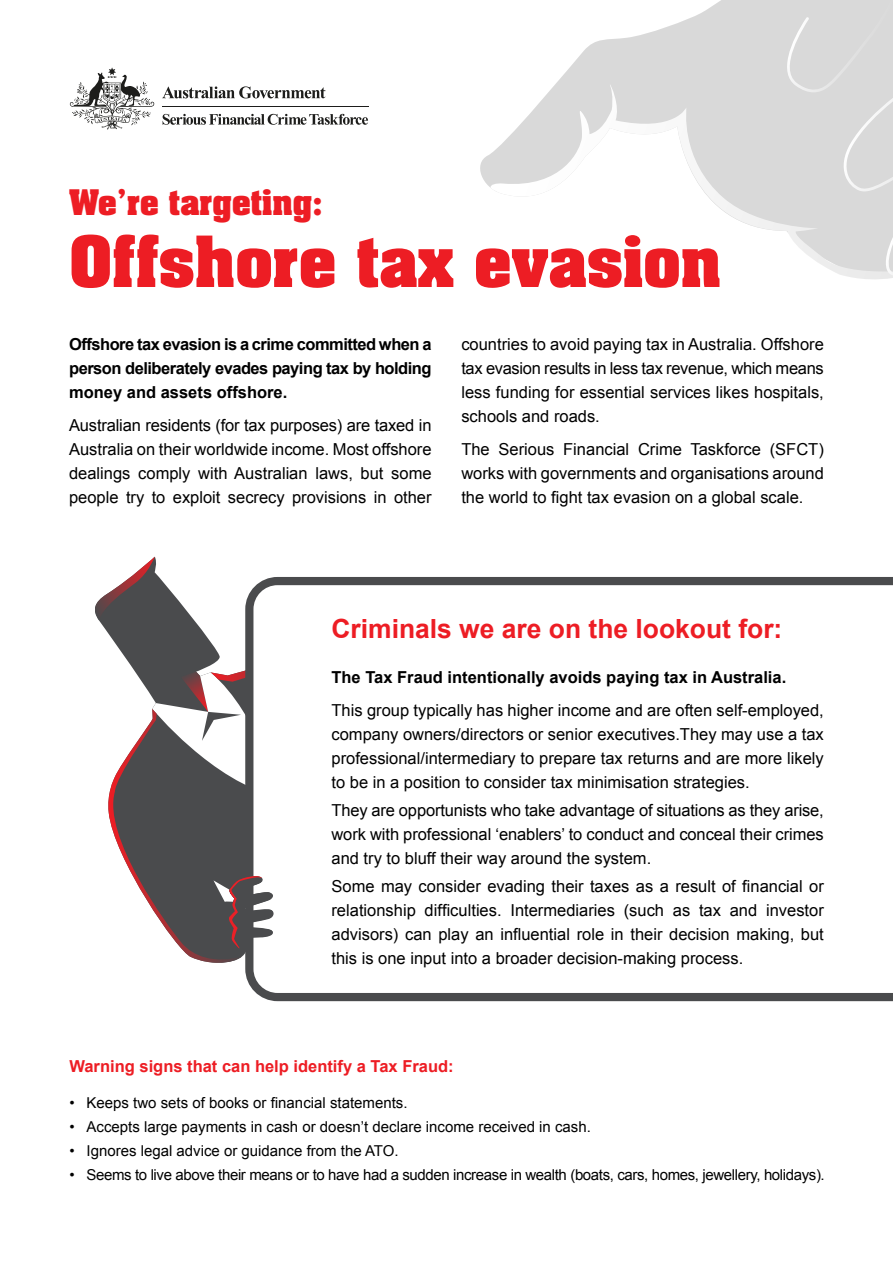
<style>
.page{position:relative;width:893px;height:1263px;background:#fff}
.page>*{position:absolute;margin:0;border:0;box-sizing:border-box;transform-origin:0 0}
.t1{font:700 60px "Aachen";color:#ed1d24}
.t2{font:700 30px "Aachen";color:#ed1d24}
.t3{font:700 26.4px "Arial";color:#ed1d24}
.t4{font:16.5px/24px "Arial";color:#000;text-align:justify}
.t5{font:700 16.5px/24px "Arial";color:#000;text-align:justify}
.t6{font:700 16.5px "Arial";color:#ed1d24}
.t7{font:15px "Arial";color:#000}
.t8{font:15px "Arial";letter-spacing:-.025em;color:#000}
</style>
<div class="page">
<hr style="left:162px;top:106px;width:207px;height:1px;background:#1d1d1b">
<svg style="left:163px;top:114px;width:205px;height:11px"></svg>
<svg style="left:162px;top:86px;width:163px;height:12px"></svg>
<svg style="left:70px;top:67px;width:84px;height:62px"></svg>
<svg style="left:480px;top:0;width:297px;height:187px"></svg>
<svg style="left:490px;top:84px;width:403px;height:195px"></svg>
<svg style="left:884px;top:237px;width:9px;height:38px"></svg>
<div style="left:777px;top:0;width:116px;height:191px;background:#d9d9d9"></div>
<svg style="left:99px;top:557px;width:119px;height:96px;fill:#4a4b4d"></svg>
<svg style="left:95px;top:557px;width:60px;height:64px"></svg>
<svg style="left:245px;top:577px;width:648px;height:424px"></svg>
<svg style="left:108px;top:653px;width:210px;height:312px"></svg>
<h2 class="t2" style="left:69px;top:181px;width:255px">We’re targeting:</h2>
<h1 class="t1" style="left:69px;top:218px;width:654px">Offshore tax evasion</h1>
<p class="t5" style="left:69px;top:333px;width:364px">Offshore tax evasion is a crime committed when a person deliberately evades paying tax by holding money and assets offshore.</p>
<p class="t4" style="left:69px;top:413px;width:364px">Australian residents (for tax purposes) are taxed in Australia on their worldwide income. Most offshore dealings comply with Australian laws, but some people try to exploit secrecy provisions in other</p>
<p class="t4" style="left:461px;top:332px;width:364px">countries to avoid paying tax in Australia. Offshore tax evasion results in less tax revenue, which means less funding for essential services likes hospitals, schools and roads.</p>
<p class="t4" style="left:461px;top:437px;width:364px">The Serious Financial Crime Taskforce (SFCT) works with governments and organisations around the world to fight tax evasion on a global scale.</p>
<h3 class="t3" style="left:331px;top:612px;width:452px">Criminals we are on the lookout for:</h3>
<p class="t5" style="left:331px;top:666px;width:456px">The Tax Fraud intentionally avoids paying tax in Australia.</p>
<p class="t4" style="left:331px;top:698px;width:494px">This group typically has higher income and are often self-employed, company owners/directors or senior executives.They may use a tax professional/intermediary to prepare tax returns and are more likely to be in a position to consider tax minimisation strategies.</p>
<p class="t4" style="left:331px;top:798px;width:494px">They are opportunists who take advantage of situations as they arise, work with professional ‘enablers’ to conduct and conceal their crimes and try to bluff their way around the system.</p>
<p class="t4" style="left:331px;top:875px;width:494px">Some may consider evading their taxes as a result of financial or relationship difficulties. Intermediaries (such as tax and investor advisors) can play an influential role in their decision making, but this is one input into a broader decision-making process.</p>
<p class="t6" style="left:70px;top:1055px;width:386px">Warning signs that can help identify a Tax Fraud:</p>
<p class="t7" style="left:70px;top:1093px;width:339px">• Keeps two sets of books or financial statements.</p>
<p class="t7" style="left:70px;top:1117px;width:523px">• Accepts large payments in cash or doesn’t declare income received in cash.</p>
<p class="t7" style="left:70px;top:1141px;width:331px">• Ignores legal advice or guidance from the ATO.</p>
<p class="t8" style="left:70px;top:1164px;width:757px">• Seems to live above their means or to have had a sudden increase in wealth (boats, cars, homes, jewellery, holidays).</p>
</div>
